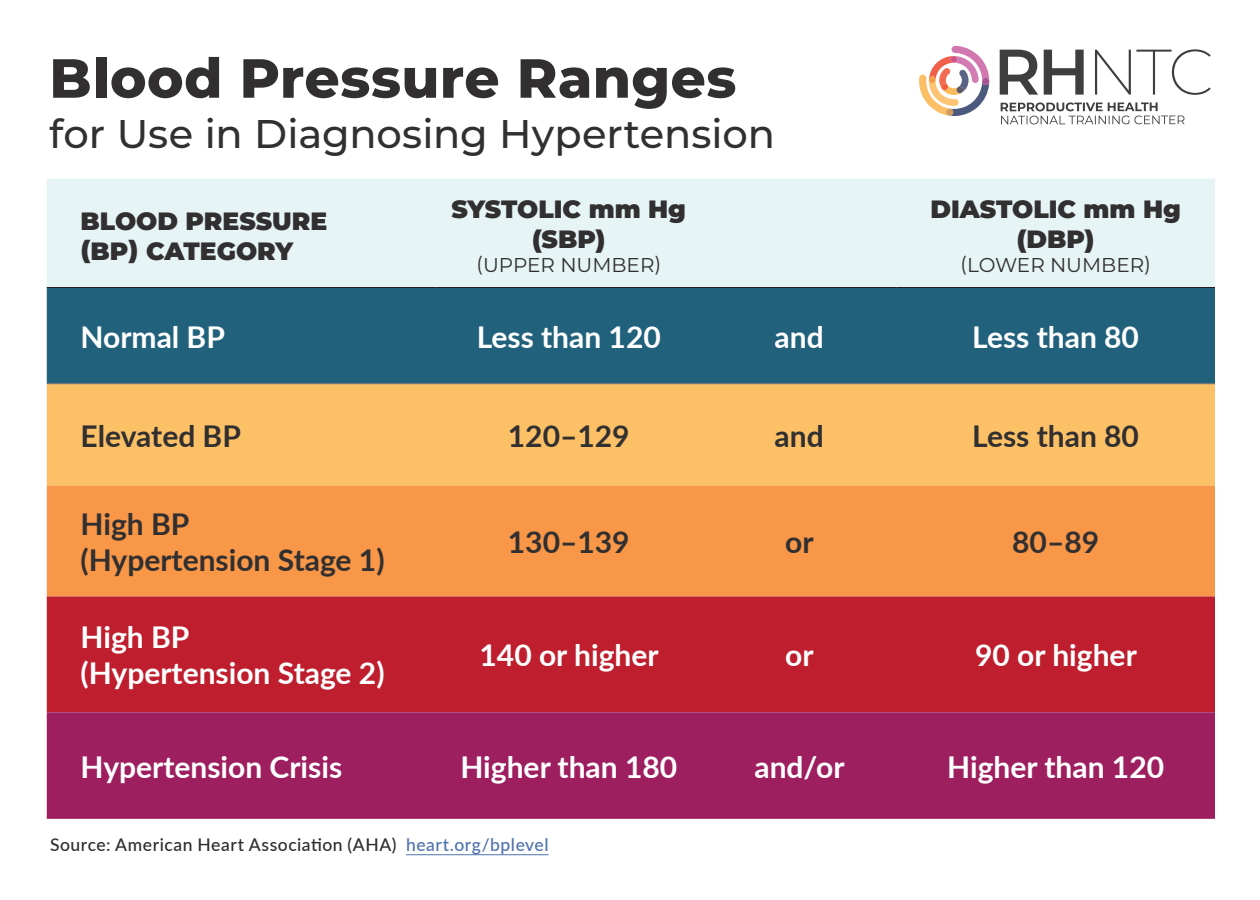
<style>
.page{position:relative;width:1260px;height:900px;background:#fff}
.page>*{position:absolute;margin:0;border:0;box-sizing:border-box;transform-origin:0 0}
.t1{font:800 55px "Montserrat";letter-spacing:.005em;color:#312f30}
.t2{font:500 40px "Montserrat";color:#312f30}
.t3{font:700 30px/36px "Lato";color:#fff}
.t4{font:700 30px/36px "Lato";color:#312f30}
.t5{font:900 25px/30px "Montserrat";color:#312f30;text-align:center}
.t6{font:20px "Montserrat";color:#312f30}
.t7{font:500 17.5px "Lato";letter-spacing:.03em;color:#2e2b2c}
.s1{color:#4d72ac}
</style>
<div class="page">
<hr style="left:406px;top:854px;width:143px;height:1px;background:#4d72ac">
<svg style="left:1001px;top:102px;width:184px;height:22px"></svg>
<svg style="left:1000px;top:50px;width:38px;height:45px"></svg>
<svg style="left:1044px;top:50px;width:40px;height:45px"></svg>
<svg style="left:1095px;top:49px;width:116px;height:46px"></svg>
<svg style="left:919px;top:46px;width:70px;height:70px"></svg>
<div style="left:47px;top:179px;width:1168px;height:108px;background:#e6f4f5"></div>
<div style="left:47px;top:288px;width:1168px;height:95px;background:#21617c"></div>
<div style="left:47px;top:384px;width:1168px;height:101px;background:#fcc066"></div>
<div style="left:47px;top:485px;width:1168px;height:111px;background:#f79747"></div>
<div style="left:47px;top:596px;width:1168px;height:116px;background:#be1e2d"></div>
<div style="left:47px;top:712px;width:1168px;height:107px;background:#9d1f60"></div>
<hr style="left:47px;top:287px;width:389px;height:1px;background:#231f20">
<hr style="left:436px;top:287px;width:266px;height:1px;background:#231f20">
<hr style="left:702px;top:287px;width:194px;height:1px;background:#231f20">
<hr style="left:896px;top:287px;width:319px;height:1px;background:#231f20">
<hr style="left:47px;top:383px;width:389px;height:1px;background:#6c6d70">
<hr style="left:896px;top:383px;width:319px;height:1px;background:#6c6d70">
<hr style="left:436px;top:383px;width:266px;height:1px;background:#6c6d70">
<hr style="left:702px;top:383px;width:194px;height:1px;background:#6c6d70">
<h1 class="t1" style="left:49px;top:38px;width:689px">Blood Pressure Ranges</h1>
<h1 class="t2" style="left:49px;top:106px;width:727px">for Use in Diagnosing Hypertension</h1>
<p class="t5" style="left:81px;top:205px;width:248px;text-align:left">BLOOD PRESSURE (BP) CATEGORY</p>
<p class="t3" style="left:81px;top:317px;width:146px">Normal BP</p>
<p class="t5" style="left:452px;top:193px;width:236px">SYSTOLIC mm Hg (SBP)</p>
<p class="t6" style="left:476px;top:251px;width:187px">(UPPER NUMBER)</p>
<p class="t3" style="left:477px;top:317px;width:186px">Less than 120</p>
<p class="t3" style="left:775px;top:317px;width:51px">and</p>
<p class="t5" style="left:930px;top:193px;width:252px">DIASTOLIC mm Hg (DBP)</p>
<p class="t6" style="left:960px;top:251px;width:192px">(LOWER NUMBER)</p>
<p class="t3" style="left:972px;top:317px;width:168px">Less than 80</p>
<p class="t4" style="left:81px;top:416px;width:162px">Elevated BP</p>
<p class="t4" style="left:508px;top:416px;width:123px">120–129</p>
<p class="t4" style="left:972px;top:416px;width:168px">Less than 80</p>
<p class="t4" style="left:775px;top:416px;width:51px">and</p>
<p class="t4" style="left:81px;top:505px;width:306px">High BP (Hypertension Stage 1)</p>
<p class="t3" style="left:81px;top:618px;width:306px">High BP (Hypertension Stage 2)</p>
<p class="t4" style="left:508px;top:523px;width:123px">130–139</p>
<p class="t3" style="left:480px;top:636px;width:181px">140 or higher</p>
<p class="t4" style="left:785px;top:523px;width:30px">or</p>
<p class="t3" style="left:785px;top:636px;width:30px">or</p>
<p class="t4" style="left:1012px;top:523px;width:88px">80–89</p>
<p class="t3" style="left:975px;top:636px;width:163px">90 or higher</p>
<p class="t3" style="left:81px;top:747px;width:263px">Hypertension Crisis</p>
<p class="t3" style="left:460px;top:747px;width:218px">Higher than 180</p>
<p class="t3" style="left:947px;top:747px;width:218px">Higher than 120</p>
<p class="t3" style="left:754px;top:747px;width:92px">and/or</p>
<p class="t7" style="left:50px;top:832px;width:500px">Source: American Heart Association (AHA) <span class="s1">heart.org/bplevel</span></p>
</div>
